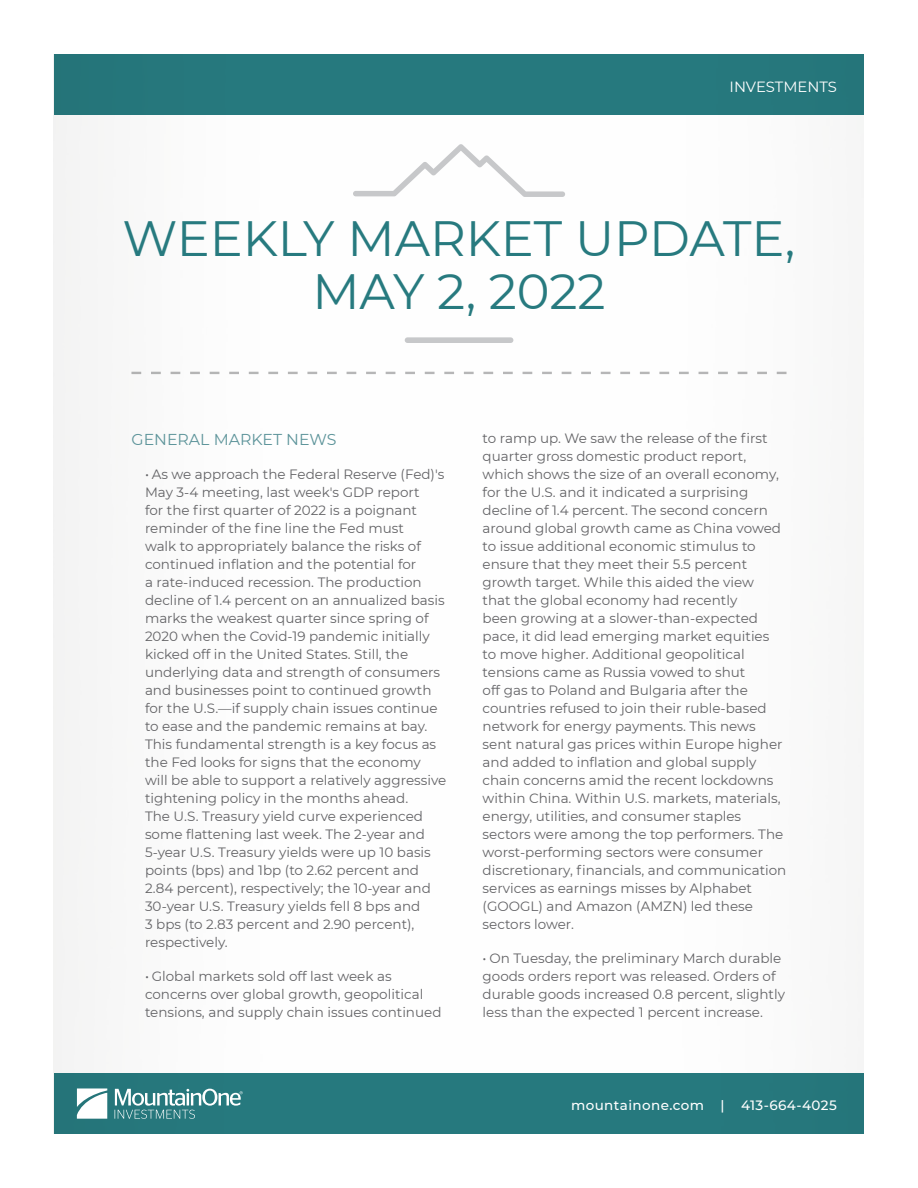
<style>
.page{position:relative;width:918px;height:1188px;background:#fff}
.page>*{position:absolute;margin:0;border:0;box-sizing:border-box;transform-origin:0 0}
.t1{font:49.5px/52.5px "Montserrat";color:#277a7f;text-align:center}
.Bullets_2{font:15.75px "Montserrat";color:#5d949a}
.t2{font:14.85px "Montserrat";color:#fff}
.t3{font:13.5px/18px "Montserrat";color:#636366}
.t4{font:500 13.5px "Montserrat";letter-spacing:.03em;color:#fff}
</style>
<div class="page">
<div style="left:54px;top:1073px;width:810px;height:61px;background:#277a7f"></div>
<div style="left:54px;top:54px;width:810px;height:61px;background:#277a7f"></div>
<svg style="left:77px;top:1088px;width:30px;height:31px"></svg>
<svg style="left:115px;top:1089px;width:128px;height:30px"></svg>
<svg style="left:353px;top:144px;width:212px;height:53px"></svg>
<div style="left:405px;top:337px;width:108px;height:6px;background:#c7c8ca;border-radius:3px"></div>
<svg style="left:131px;top:372px;width:656px;height:2px"></svg>
<p class="t2" style="left:730px;top:76px;width:109px">INVESTMENTS</p>
<p class="t1" style="left:123px;top:211px;width:674px">WEEKLY MARKET UPDATE,<br>MAY 2, 2022</p>
<p class="Bullets_2" style="left:132px;top:429px;width:206px">GENERAL MARKET NEWS</p>
<p class="t3" style="left:145px;top:465px;width:303px">• As we approach the Federal Reserve (Fed)'s May 3-4 meeting, last week's GDP report<br>for the first quarter of 2022 is a poignant reminder of the fine line the Fed must<br>walk to appropriately balance the risks of continued inflation and the potential for<br>a rate-induced recession. The production decline of 1.4 percent on an annualized basis marks the weakest quarter since spring of 2020 when the Covid-19 pandemic initially kicked off in the United States. Still, the underlying data and strength of consumers and businesses point to continued growth for the U.S.—if supply chain issues continue to ease and the pandemic remains at bay.<br>This fundamental strength is a key focus as the Fed looks for signs that the economy will be able to support a relatively aggressive tightening policy in the months ahead.<br>The U.S. Treasury yield curve experienced some flattening last week. The 2-year and 5-year U.S. Treasury yields were up 10 basis points (bps) and 1bp (to 2.62 percent and 2.84 percent), respectively; the 10-year and 30-year U.S. Treasury yields fell 8 bps and<br>3 bps (to 2.83 percent and 2.90 percent), respectively.</p>
<p class="t3" style="left:145px;top:967px;width:298px">• Global markets sold off last week as concerns over global growth, geopolitical tensions, and supply chain issues continued</p>
<p class="t3" style="left:483px;top:429px;width:305px">to ramp up. We saw the release of the first quarter gross domestic product report, which shows the size of an overall economy, for the U.S. and it indicated a surprising decline of 1.4 percent. The second concern around global growth came as China vowed to issue additional economic stimulus to ensure that they meet their 5.5 percent growth target. While this aided the view<br>that the global economy had recently<br>been growing at a slower-than-expected pace, it did lead emerging market equities<br>to move higher. Additional geopolitical tensions came as Russia vowed to shut<br>off gas to Poland and Bulgaria after the countries refused to join their ruble-based network for energy payments. This news sent natural gas prices within Europe higher and added to inflation and global supply chain concerns amid the recent lockdowns within China. Within U.S. markets, materials, energy, utilities, and consumer staples sectors were among the top performers. The worst-performing sectors were consumer discretionary, financials, and communication services as earnings misses by Alphabet (GOOGL) and Amazon (AMZN) led these sectors lower.</p>
<p class="t3" style="left:483px;top:949px;width:304px">• On Tuesday, the preliminary March durable goods orders report was released. Orders of durable goods increased 0.8 percent, slightly less than the expected 1 percent increase.</p>
<p class="t4" style="left:571px;top:1096px;width:267px">mountainone.com | 413-664-4025</p>
</div>
